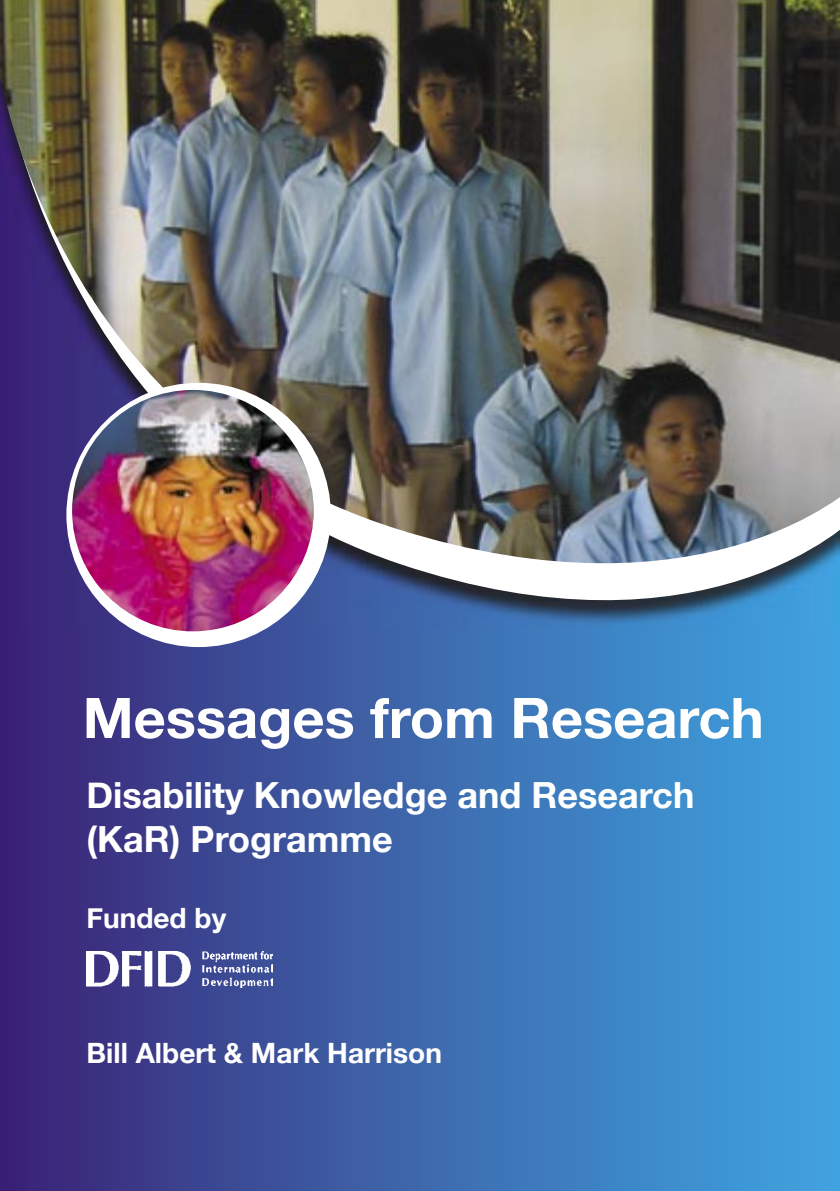
<style>
.page{position:relative;width:840px;height:1191px;background:#fff}
.page>*{position:absolute;margin:0;border:0;box-sizing:border-box;transform-origin:0 0}
.t1{font:700 56px "Helvetica Neue";color:#fff}
.t2{font:700 36px/43.2px "Helvetica Neue";color:#fff}
.t3{font:700 28px "Helvetica Neue";color:#fff}
</style>
<div class="page">
<div style="left:0;top:627px;width:839px;height:564px;background:linear-gradient(to right,#3a2476,#40a8e2)"></div>
<svg style="left:0;top:564px;width:839px;height:103px;background:#5577ae"></svg>
<img style="left:0;top:0;width:839px;height:564px">
<div style="left:66px;top:383px;width:264px;height:264px;background:#fff;border-radius:50%"></div>
<img style="left:72px;top:390px;width:241px;height:241px">
<img style="left:86px;top:951px;width:187px;height:36px">
<h1 class="t1" style="left:83px;top:683px;width:682px">Messages from Research</h1>
<p class="t2" style="left:86px;top:773px;width:609px">Disability Knowledge and Research (KaR) Programme</p>
<p class="t3" style="left:86px;top:901px;width:141px">Funded by</p>
<p class="t3" style="left:86px;top:1035px;width:357px">Bill Albert &amp; Mark Harrison</p>
</div>
